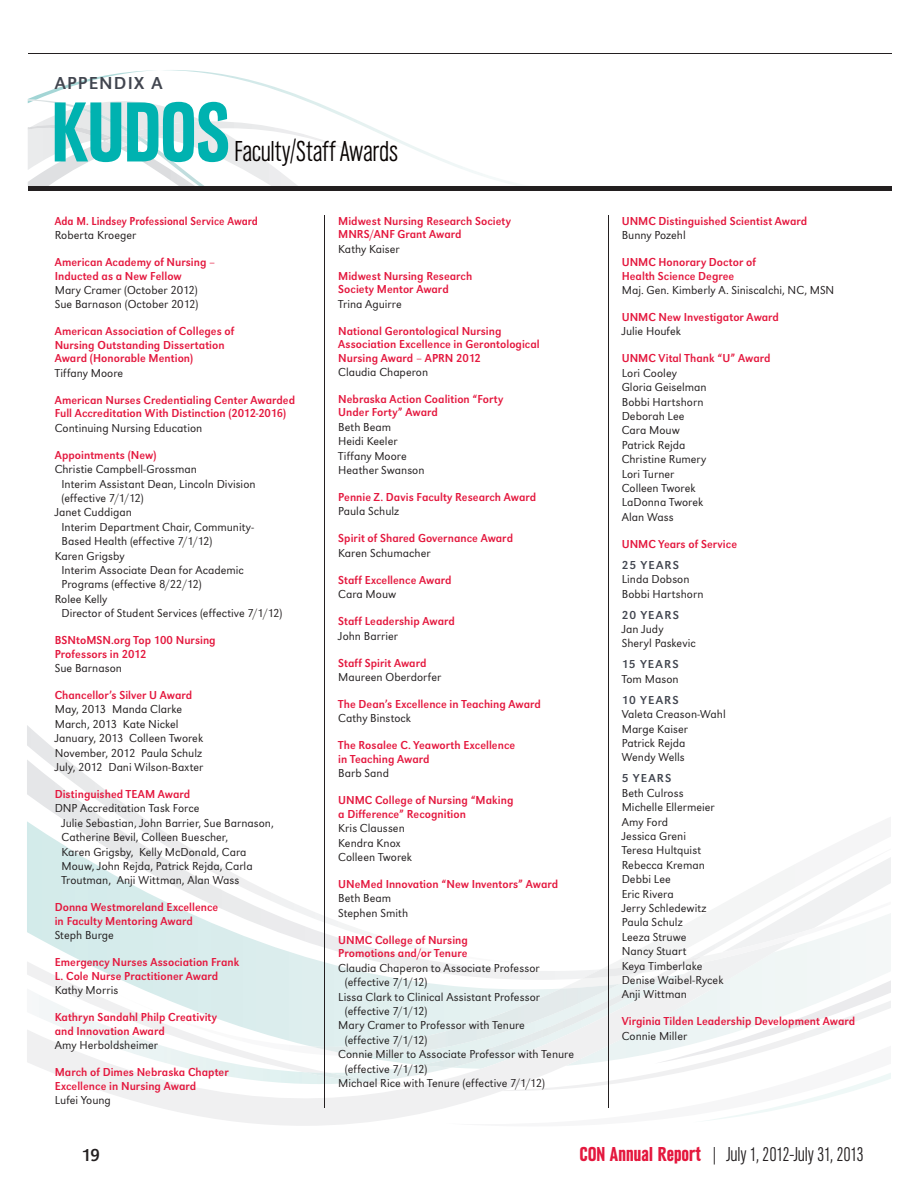
<style>
.page{position:relative;width:918px;height:1188px;background:#fff}
.page>*{position:absolute;margin:0;border:0;box-sizing:border-box;transform-origin:0 0}
.t1{font:700 condensed 88.5px "URW Grotesk T";letter-spacing:-.025em;color:#00b2b0}
.t2{font:30px "URW Grotesk T Ligh Cond";letter-spacing:-.005em;color:#080302}
.t3{font:21px "URW Grotesk T Ligh Cond";letter-spacing:-.015em;color:#231f20}
.t4{font:18px "URW Grotesk T";letter-spacing:.065em;color:#41454f}
.t5{font:18px "URW Grotesk T";color:#231f20}
.t6{font:12px/14.4px "URW Grotesk T Ligh";letter-spacing:.005em;color:#231f20}
.t7{font:12px/13.5px "URW Grotesk T Regu Narr";letter-spacing:.005em;color:#e4183e}
.t8{font:12px "URW Grotesk T Regu Extr Narr";letter-spacing:.005em;color:#e4183e}
.t9{font:12px "URW Grotesk T";letter-spacing:.09em;color:#41454f}
.s1{font-family:"URW Grotesk T";font-weight:700;font-stretch:condensed;color:#e4183e}
</style>
<div class="page">
<svg style="left:83px;top:1084px;width:363px;height:42px"></svg>
<svg style="left:446px;top:1084px;width:427px;height:37px"></svg>
<svg style="left:27px;top:725px;width:98px;height:114px"></svg>
<svg style="left:113px;top:805px;width:62px;height:34px"></svg>
<svg style="left:27px;top:839px;width:864px;height:245px"></svg>
<img style="left:420px;top:977px;width:245px;height:91px">
<img style="left:303px;top:1072px;width:73px;height:10px">
<img style="left:670px;top:956px;width:32px;height:13px">
<img style="left:28px;top:70px;width:468px;height:110px">
<img style="left:205px;top:101px;width:94px;height:85px">
<img style="left:205px;top:121px;width:12px;height:16px">
<img style="left:28px;top:100px;width:177px;height:86px">
<div style="left:28px;top:186px;width:864px;height:5px;background:#231f20"></div>
<hr style="left:28px;top:53px;width:864px;height:1px;background:#231f20">
<hr style="left:608px;top:215px;width:1px;height:893px;background:#231f20">
<hr style="left:324px;top:215px;width:1px;height:893px;background:#231f20">
<h3 class="t4" style="left:55px;top:73px;width:109px">APPENDIX A</h3>
<h1 class="t1" style="left:55px;top:85px;width:177px">KUDOS</h1>
<h2 class="t2" style="left:234px;top:136px;width:165px">Faculty/Staff Awards</h2>
<p class="t8" style="left:55px;top:214px;width:205px">Ada M. Lindsey Professional Service Award</p>
<p class="t6" style="left:55px;top:228px;width:83px">Roberta Kroeger</p>
<p class="t7" style="left:55px;top:255px;width:162px">American Academy of Nursing –<br>Inducted as a New Fellow</p>
<p class="t6" style="left:55px;top:283px;width:145px">Mary Cramer (October 2012)<br>Sue Barnason (October 2012)</p>
<p class="t7" style="left:55px;top:325px;width:181px">American Association of Colleges of<br>Nursing Outstanding Dissertation<br>Award (Honorable Mention)</p>
<p class="t6" style="left:55px;top:366px;width:70px">Tiffany Moore</p>
<p class="t7" style="left:55px;top:393px;width:242px">American Nurses Credentialing Center Awarded<br>Full Accreditation With Distinction (2012-2016)</p>
<p class="t6" style="left:55px;top:421px;width:149px">Continuing Nursing Education</p>
<p class="t7" style="left:55px;top:448px;width:103px">Appointments (New)</p>
<p class="t6" style="left:55px;top:462px;width:144px">Christie Campbell-Grossman</p>
<p class="t6" style="left:61px;top:476px;width:196px">Interim Assistant Dean, Lincoln Division</p>
<p class="t6" style="left:61px;top:491px;width:84px">(effective 7/1/12)</p>
<p class="t6" style="left:55px;top:505px;width:79px">Janet Cuddigan</p>
<p class="t6" style="left:61px;top:520px;width:194px">Interim Department Chair, Community-</p>
<p class="t6" style="left:61px;top:534px;width:152px">Based Health (effective 7/1/12)</p>
<p class="t6" style="left:55px;top:548px;width:71px">Karen Grigsby</p>
<p class="t6" style="left:61px;top:563px;width:184px">Interim Associate Dean for Academic</p>
<p class="t6" style="left:61px;top:577px;width:142px">Programs (effective 8/22/12)</p>
<p class="t6" style="left:55px;top:592px;width:54px">Rolee Kelly</p>
<p class="t6" style="left:61px;top:606px;width:222px">Director of Student Services (effective 7/1/12)</p>
<p class="t7" style="left:55px;top:633px;width:162px">BSNtoMSN.org Top 100 Nursing<br>Professors in 2012</p>
<p class="t6" style="left:55px;top:661px;width:69px">Sue Barnason</p>
<p class="t7" style="left:55px;top:688px;width:139px">Chancellor’s Silver U Award</p>
<p class="t6" style="left:55px;top:702px;width:150px">May, 2013 Manda Clarke<br>March, 2013 Kate Nickel<br>January, 2013 Colleen Tworek<br>November, 2012 Paula Schulz<br>July, 2012 Dani Wilson-Baxter</p>
<p class="t7" style="left:55px;top:787px;width:137px">Distinguished TEAM Award</p>
<p class="t6" style="left:61px;top:801px;width:214px;text-indent:-7px">DNP Accreditation Task Force<br>Julie Sebastian, John Barrier, Sue Barnason, Catherine Bevil, Colleen Buescher,<br>Karen Grigsby, Kelly McDonald, Cara Mouw, John Rejda, Patrick Rejda, Carla Troutman, Anji Wittman, Alan Wass</p>
<p class="t7" style="left:55px;top:901px;width:165px">Donna Westmoreland Excellence in Faculty Mentoring Award</p>
<p class="t6" style="left:55px;top:928px;width:61px">Steph Burge</p>
<p class="t7" style="left:55px;top:956px;width:186px">Emergency Nurses Association Frank<br>L. Cole Nurse Practitioner Award</p>
<p class="t6" style="left:55px;top:983px;width:65px">Kathy Morris</p>
<p class="t7" style="left:55px;top:1010px;width:164px">Kathryn Sandahl Philp Creativity and Innovation Award</p>
<p class="t6" style="left:55px;top:1038px;width:105px">Amy Herboldsheimer</p>
<p class="t7" style="left:55px;top:1065px;width:175px">March of Dimes Nebraska Chapter<br>Excellence in Nursing Award</p>
<p class="t6" style="left:55px;top:1093px;width:58px">Lufei Young</p>
<p class="t7" style="left:338px;top:214px;width:174px">Midwest Nursing Research Society<br>MNRS/ANF Grant Award</p>
<p class="t6" style="left:338px;top:241px;width:63px">Kathy Kaiser</p>
<p class="t7" style="left:338px;top:269px;width:136px">Midwest Nursing Research<br>Society Mentor Award</p>
<p class="t6" style="left:338px;top:296px;width:65px">Trina Aguirre</p>
<p class="t7" style="left:338px;top:324px;width:203px">National Gerontological Nursing<br>Association Excellence in Gerontological<br>Nursing Award – APRN 2012</p>
<p class="t6" style="left:338px;top:365px;width:91px">Claudia Chaperon</p>
<p class="t7" style="left:338px;top:392px;width:167px">Nebraska Action Coalition “Forty<br>Under Forty” Award</p>
<p class="t6" style="left:338px;top:420px;width:88px">Beth Beam<br>Heidi Keeler<br>Tiffany Moore<br>Heather Swanson</p>
<p class="t7" style="left:338px;top:490px;width:200px">Pennie Z. Davis Faculty Research Award</p>
<p class="t6" style="left:338px;top:504px;width:62px">Paula Schulz</p>
<p class="t7" style="left:338px;top:532px;width:176px">Spirit of Shared Governance Award</p>
<p class="t6" style="left:338px;top:546px;width:94px">Karen Schumacher</p>
<p class="t7" style="left:338px;top:573px;width:115px">Staff Excellence Award</p>
<p class="t6" style="left:338px;top:587px;width:60px">Cara Mouw</p>
<p class="t7" style="left:338px;top:614px;width:118px">Staff Leadership Award</p>
<p class="t6" style="left:338px;top:628px;width:61px">John Barrier</p>
<p class="t7" style="left:338px;top:656px;width:90px">Staff Spirit Award</p>
<p class="t6" style="left:338px;top:670px;width:104px">Maureen Oberdorfer</p>
<p class="t7" style="left:338px;top:697px;width:204px">The Dean’s Excellence in Teaching Award</p>
<p class="t6" style="left:338px;top:711px;width:74px">Cathy Binstock</p>
<p class="t7" style="left:338px;top:739px;width:178px">The Rosalee C. Yeaworth Excellence in Teaching Award</p>
<p class="t6" style="left:338px;top:766px;width:52px">Barb Sand</p>
<p class="t7" style="left:338px;top:794px;width:177px">UNMC College of Nursing “Making a Difference” Recognition</p>
<p class="t6" style="left:338px;top:821px;width:75px">Kris Claussen<br>Kendra Knox<br>Colleen Tworek</p>
<p class="t7" style="left:338px;top:877px;width:221px">UNeMed Innovation “New Inventors” Award</p>
<p class="t6" style="left:338px;top:891px;width:71px">Beth Beam<br>Stephen Smith</p>
<p class="t7" style="left:338px;top:933px;width:131px">UNMC College of Nursing<br>Promotions and/or Tenure</p>
<p class="t6" style="left:338px;top:961px;width:203px">Claudia Chaperon to Associate Professor</p>
<p class="t6" style="left:345px;top:975px;width:84px">(effective 7/1/12)</p>
<p class="t6" style="left:338px;top:989px;width:203px">Lissa Clark to Clinical Assistant Professor</p>
<p class="t6" style="left:345px;top:1004px;width:84px">(effective 7/1/12)</p>
<p class="t6" style="left:338px;top:1018px;width:188px">Mary Cramer to Professor with Tenure</p>
<p class="t6" style="left:345px;top:1033px;width:84px">(effective 7/1/12)</p>
<p class="t6" style="left:338px;top:1047px;width:237px">Connie Miller to Associate Professor with Tenure</p>
<p class="t6" style="left:345px;top:1061px;width:84px">(effective 7/1/12)</p>
<p class="t6" style="left:338px;top:1076px;width:208px">Michael Rice with Tenure (effective 7/1/12)</p>
<p class="t7" style="left:622px;top:214px;width:187px">UNMC Distinguished Scientist Award</p>
<p class="t6" style="left:622px;top:228px;width:66px">Bunny Pozehl</p>
<p class="t7" style="left:622px;top:255px;width:136px">UNMC Honorary Doctor of<br>Health Science Degree</p>
<p class="t6" style="left:622px;top:283px;width:214px">Maj. Gen. Kimberly A. Siniscalchi, NC, MSN</p>
<p class="t7" style="left:622px;top:310px;width:159px">UNMC New Investigator Award</p>
<p class="t6" style="left:622px;top:324px;width:61px">Julie Houfek</p>
<p class="t7" style="left:622px;top:352px;width:150px">UNMC Vital Thank “U” Award</p>
<p class="t6" style="left:622px;top:366px;width:87px">Lori Cooley<br>Gloria Geiselman<br>Bobbi Hartshorn<br>Deborah Lee<br>Cara Mouw<br>Patrick Rejda<br>Christine Rumery<br>Lori Turner<br>Colleen Tworek<br>LaDonna Tworek<br>Alan Wass</p>
<p class="t7" style="left:622px;top:537px;width:117px">UNMC Years of Service</p>
<p class="t9" style="left:622px;top:558px;width:59px">25 YEARS</p>
<p class="t6" style="left:622px;top:572px;width:83px">Linda Dobson<br>Bobbi Hartshorn</p>
<p class="t9" style="left:622px;top:608px;width:59px">20 YEARS</p>
<p class="t6" style="left:622px;top:622px;width:75px">Jan Judy<br>Sheryl Paskevic</p>
<p class="t9" style="left:622px;top:658px;width:58px">15 YEARS</p>
<p class="t6" style="left:622px;top:672px;width:58px">Tom Mason</p>
<p class="t9" style="left:622px;top:693px;width:59px">10 YEARS</p>
<p class="t6" style="left:622px;top:707px;width:106px">Valeta Creason-Wahl<br>Marge Kaiser<br>Patrick Rejda<br>Wendy Wells</p>
<p class="t9" style="left:622px;top:772px;width:51px">5 YEARS</p>
<p class="t6" style="left:622px;top:786px;width:103px">Beth Culross<br>Michelle Ellermeier<br>Amy Ford<br>Jessica Greni<br>Teresa Hultquist<br>Rebecca Kreman<br>Debbi Lee<br>Eric Rivera<br>Jerry Schledewitz<br>Paula Schulz<br>Leeza Struwe<br>Nancy Stuart<br>Keya Timberlake<br>Denise Waibel-Rycek<br>Anji Wittman</p>
<p class="t7" style="left:622px;top:1015px;width:235px">Virginia Tilden Leadership Development Award</p>
<p class="t6" style="left:622px;top:1029px;width:67px">Connie Miller</p>
<h3 class="t5" style="left:81px;top:1145px;width:21px">19</h3>
<h3 class="t3" style="left:580px;top:1143px;width:286px"><span class="s1">CON Annual Report</span> | July 1, 2012-July 31, 2013</h3>
</div>
